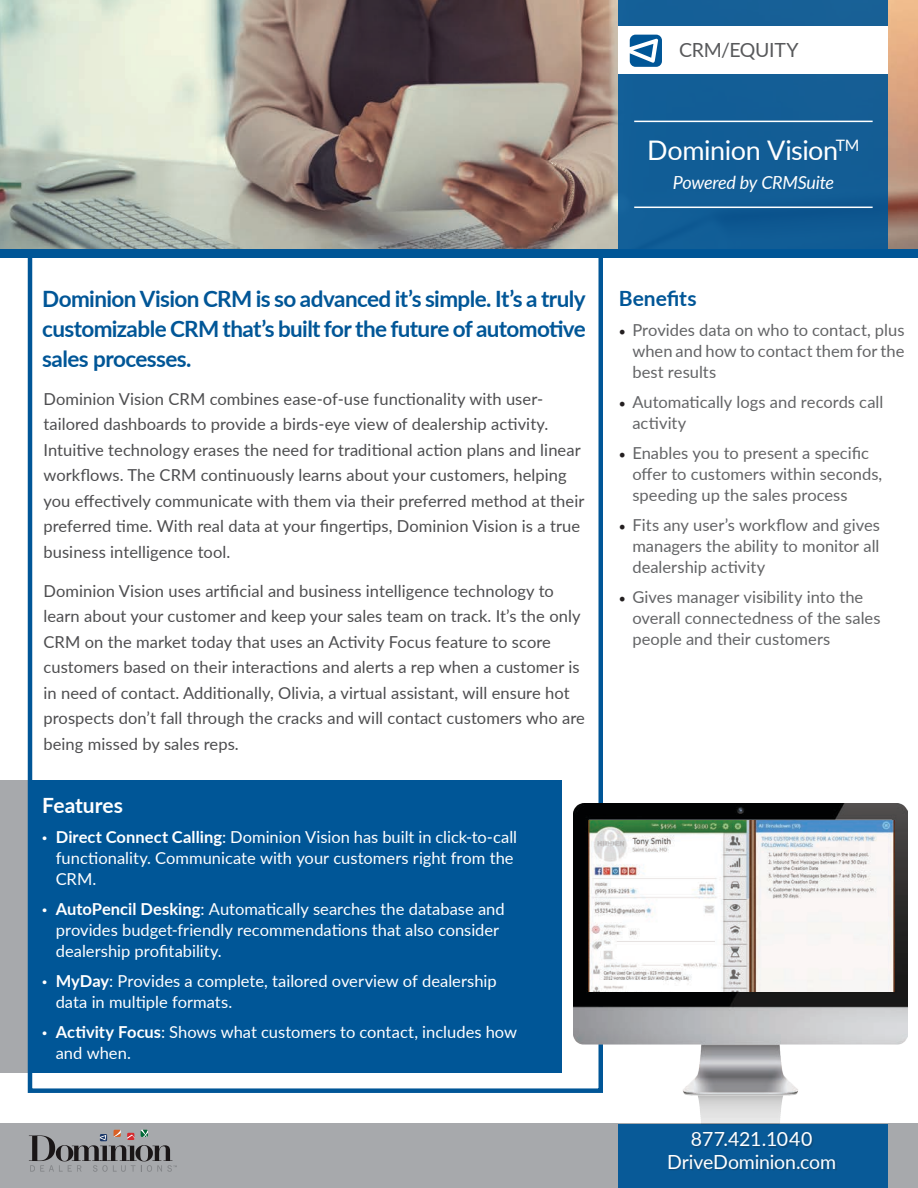
<style>
.page{position:relative;width:918px;height:1188px;background:#fff}
.page>*{position:absolute;margin:0;border:0;box-sizing:border-box;transform-origin:0 0}
.t1{font:27px "Lato";letter-spacing:-.02em;color:#fff}
.t2{font:700 22.5px/30px "Lato";letter-spacing:-.025em;color:#005697;text-align:justify}
.t3{font:700 21px "Lato";letter-spacing:-.005em;color:#fff}
.t4{font:700 21px "Lato";color:#005697}
.t5{font:19.5px "Lato";letter-spacing:-.01em;color:#fff}
.t6{font:19.5px "Lato";letter-spacing:-.015em;color:#58595b}
.t7{font:italic 18px "Lato";letter-spacing:-.02em;color:#fff}
.t8{font:16.5px/25.5px "Lato";letter-spacing:.005em;color:#4d4d4f}
.t9{font:16.5px/21px "Lato";color:#fff}
.t10{font:16.5px/21px "Lato";color:#636466}
.s1{font-family:"Myriad Pro";font-size:18px}
.s2{font-weight:700}
.s3{font-family:"Minion Pro";font-size:18px;color:#231f20}
</style>
<div class="page">
<div style="left:0;top:780px;width:28px;height:292px;background:#a7a9ac"></div>
<div style="left:0;top:249px;width:918px;height:8px;background:#005697"></div>
<div style="left:28px;top:253px;width:575px;height:840px;border:4px solid #005697"></div>
<img style="left:0;top:0;width:918px;height:249px">
<div style="left:28px;top:780px;width:533px;height:292px;background:#005697"></div>
<div style="left:619px;top:0;width:269px;height:250px;background:#125d96"></div>
<div style="left:619px;top:26px;width:269px;height:48px;background:#fff"></div>
<svg style="left:630px;top:35px;width:32px;height:32px"></svg>
<div style="left:0;top:1123px;width:918px;height:65px;background:#a7a9ac"></div>
<svg style="left:29px;top:1130px;width:148px;height:42px"></svg>
<div style="left:619px;top:1124px;width:269px;height:64px;background:#085a98"></div>
<div style="left:669px;top:1155px;width:168px;height:16px;background:#231f20;opacity:.25"></div>
<div style="left:692px;top:1133px;width:121px;height:15px;background:#231f20;opacity:.25"></div>
<img style="left:573px;top:804px;width:334px;height:320px">
<img style="left:588px;top:820px;width:307px;height:171px">
<hr style="left:634px;top:121px;width:239px;height:1px;background:#fff">
<hr style="left:634px;top:207px;width:239px;height:1px;background:#fff">
<p class="t6" style="left:679px;top:36px;width:121px">CRM/EQUITY</p>
<p class="t1" style="left:647px;top:131px;width:214px">Dominion Vision<sup>TM</sup></p>
<p class="t7" style="left:673px;top:169px;width:163px">Powered by CRMSuite</p>
<p class="t2" style="left:42px;top:283px;width:545px">Dominion Vision CRM is so advanced it’s simple. It’s a truly customizable CRM that’s built for the future of automotive sales processes.</p>
<p class="t8" style="left:44px;top:385px;width:542px">Dominion Vision CRM combines ease-of-use functionality with user&shy;tailored dashboards to provide a birds-eye view of dealership activity.<br>Intuitive technology erases the need for traditional action plans and linear workflows. The CRM continuously learns about your customers, helping you effectively communicate with them via their preferred method at their preferred time. With real data at your fingertips, Dominion Vision is a true business intelligence tool.</p>
<p class="t8" style="left:44px;top:577px;width:543px">Dominion Vision uses artificial and business intelligence technology to learn about your customer and keep your sales team on track. It’s the only CRM on the market today that uses an Activity Focus feature to score customers based on their interactions and alerts a rep when a customer is in need of contact. Additionally, Olivia, a virtual assistant, will ensure hot prospects don’t fall through the cracks and will contact customers who are being missed by sales reps.</p>
<p class="t3" style="left:42px;top:789px;width:82px">Features</p>
<p class="t9" style="left:56px;top:825px;width:463px;text-indent:-14px"><span class="s1">•</span> <span class="s2">Direct Connect Calling</span>: Dominion Vision has built in click-to-call functionality. Communicate with your customers right from the<br>CRM.</p>
<p class="t9" style="left:56px;top:897px;width:451px;text-indent:-14px"><span class="s1">•</span> <span class="s2">AutoPencil Desking</span>: Automatically searches the database and provides budget-friendly recommendations that also consider dealership profitability.</p>
<p class="t9" style="left:56px;top:969px;width:443px;text-indent:-14px"><span class="s1">•</span> <span class="s2">MyDay</span>: Provides a complete, tailored overview of dealership data in multiple formats.</p>
<p class="t9" style="left:56px;top:1020px;width:463px;text-indent:-13px"><span class="s1">•</span> <span class="s2">Activity Focus</span>: Shows what customers to contact, includes how and when.</p>
<p class="t4" style="left:619px;top:282px;width:79px">Benefits</p>
<p class="t10" style="left:632px;top:318px;width:274px;text-align:justify;text-indent:-14px"><span class="s3">•</span> Provides data on who to contact, plus when and how to contact them for the best results</p>
<p class="t10" style="left:632px;top:390px;width:253px;text-indent:-14px"><span class="s3">•</span> Automatically logs and records call activity</p>
<p class="t10" style="left:632px;top:441px;width:252px;text-indent:-14px"><span class="s3">•</span> Enables you to present a specific offer to customers within seconds, speeding up the sales process</p>
<p class="t10" style="left:632px;top:513px;width:249px;text-align:justify;text-indent:-14px"><span class="s3">•</span> Fits any user’s workflow and gives managers the ability to monitor all dealership activity</p>
<p class="t10" style="left:632px;top:585px;width:250px;text-indent:-14px"><span class="s3">•</span> Gives manager visibility into the overall connectedness of the sales people and their customers</p>
<p class="t5" style="left:691px;top:1125px;width:123px">877.421.1040</p>
<p class="t5" style="left:667px;top:1148px;width:170px">DriveDominion.com</p>
</div>
